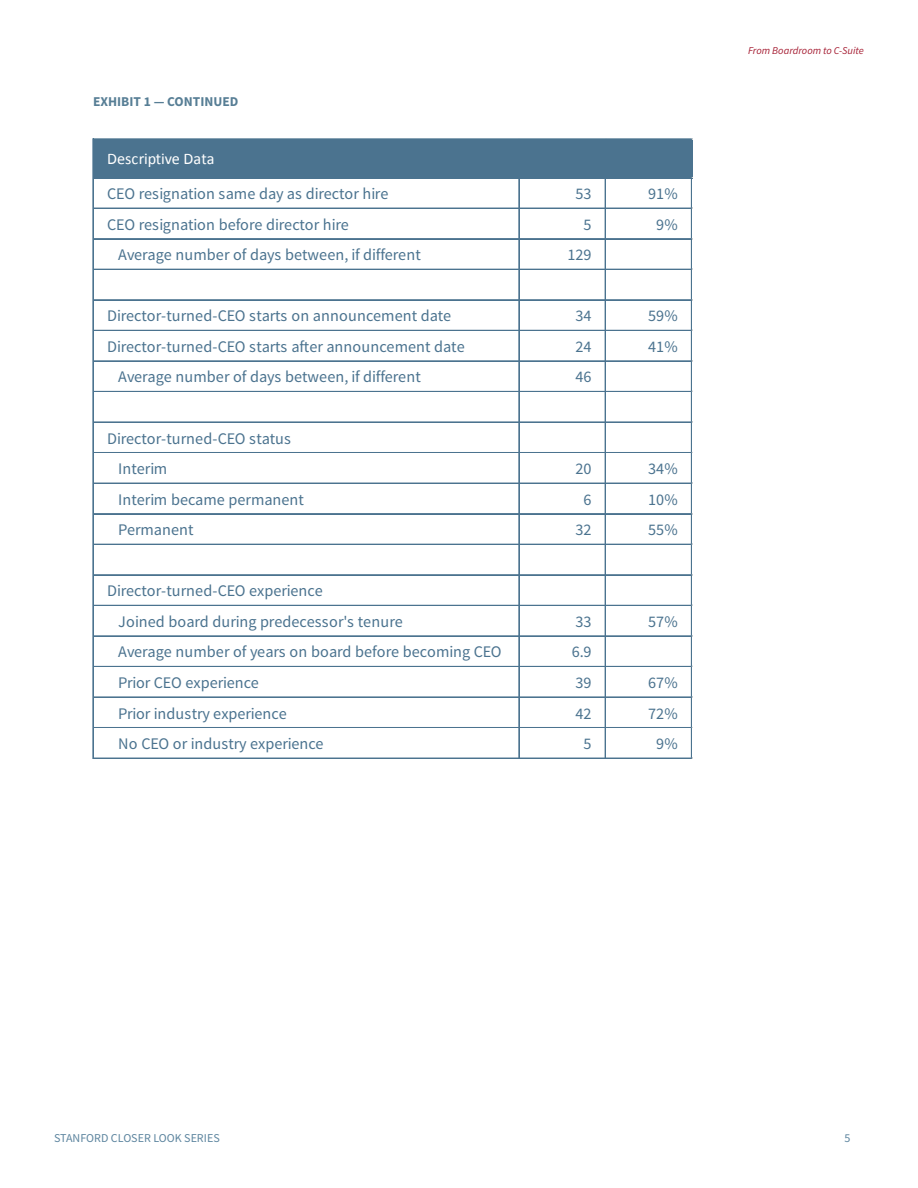
<style>
.page{position:relative;width:918px;height:1188px;background:#fff}
.page>*{position:absolute;margin:0;border:0;box-sizing:border-box;transform-origin:0 0}
.t1{font:16.2px/30.6px "Source Sans Pro";color:#4b738f}
.t2{font:16.2px "Calibri";letter-spacing:-.005em;color:#fff}
.t3{font:700 13.5px "Source Sans Pro";color:#577e95}
.t4{font:12px "Source Sans Pro";color:#5d859f}
.t5{font:italic 10.5px "Source Sans Pro";color:#a62035}
</style>
<div class="page">
<div style="left:94px;top:140px;width:598px;height:38px;background:#4b738f"></div>
<hr style="left:94px;top:139px;width:598px;height:1px;background:#4b738f">
<hr style="left:94px;top:208px;width:598px;height:1px;background:#4b738f">
<hr style="left:94px;top:238px;width:598px;height:1px;background:#4b738f">
<hr style="left:94px;top:239px;width:598px;height:1px;background:#4b738f">
<hr style="left:94px;top:269px;width:598px;height:1px;background:#4b738f">
<hr style="left:94px;top:299px;width:598px;height:1px;background:#4b738f">
<hr style="left:94px;top:300px;width:598px;height:1px;background:#4b738f">
<hr style="left:94px;top:330px;width:598px;height:1px;background:#4b738f">
<hr style="left:94px;top:361px;width:598px;height:1px;background:#4b738f">
<hr style="left:94px;top:391px;width:598px;height:1px;background:#4b738f">
<hr style="left:94px;top:422px;width:598px;height:1px;background:#4b738f">
<hr style="left:94px;top:452px;width:598px;height:1px;background:#4b738f">
<hr style="left:94px;top:483px;width:598px;height:1px;background:#4b738f">
<hr style="left:94px;top:513px;width:598px;height:1px;background:#4b738f">
<hr style="left:94px;top:514px;width:598px;height:1px;background:#4b738f">
<hr style="left:94px;top:544px;width:598px;height:1px;background:#4b738f">
<hr style="left:94px;top:574px;width:598px;height:1px;background:#4b738f">
<hr style="left:94px;top:575px;width:598px;height:1px;background:#4b738f">
<hr style="left:94px;top:605px;width:598px;height:1px;background:#4b738f">
<hr style="left:94px;top:636px;width:598px;height:1px;background:#4b738f">
<hr style="left:94px;top:666px;width:598px;height:1px;background:#4b738f">
<hr style="left:94px;top:697px;width:598px;height:1px;background:#4b738f">
<hr style="left:94px;top:727px;width:598px;height:1px;background:#4b738f">
<hr style="left:94px;top:758px;width:598px;height:1px;background:#4b738f">
<hr style="left:93px;top:139px;width:1px;height:620px;background:#4b738f">
<hr style="left:519px;top:140px;width:1px;height:619px;background:#4b738f">
<hr style="left:605px;top:140px;width:1px;height:619px;background:#4b738f">
<hr style="left:691px;top:140px;width:1px;height:619px;background:#4b738f">
<p class="t3" style="left:93px;top:93px;width:147px">EXHIBIT 1 — CONTINUED</p>
<p class="t2" style="left:107px;top:148px;width:109px">Descriptive Data</p>
<p class="t1" style="left:107px;top:179px;width:283px">CEO resignation same day as director hire</p>
<p class="t1" style="left:575px;top:179px;width:18px">53</p>
<p class="t1" style="left:648px;top:179px;width:31px">91%</p>
<p class="t1" style="left:107px;top:209px;width:243px">CEO resignation before director hire</p>
<p class="t1" style="left:584px;top:209px;width:10px">5</p>
<p class="t1" style="left:656px;top:209px;width:23px">9%</p>
<p class="t1" style="left:118px;top:240px;width:304px">Average number of days between, if different</p>
<p class="t1" style="left:567px;top:240px;width:26px">129</p>
<p class="t1" style="left:107px;top:301px;width:346px">Director-turned-CEO starts on announcement date</p>
<p class="t1" style="left:575px;top:301px;width:18px">34</p>
<p class="t1" style="left:648px;top:301px;width:31px">59%</p>
<p class="t1" style="left:107px;top:331px;width:359px">Director-turned-CEO starts after announcement date</p>
<p class="t1" style="left:575px;top:331px;width:18px">24</p>
<p class="t1" style="left:648px;top:331px;width:31px">41%</p>
<p class="t1" style="left:118px;top:362px;width:304px">Average number of days between, if different</p>
<p class="t1" style="left:575px;top:362px;width:18px">46</p>
<p class="t1" style="left:118px;top:423px;width:174px;text-indent:-11px">Director-turned-CEO status<br>Interim</p>
<p class="t1" style="left:575px;top:454px;width:18px">20</p>
<p class="t1" style="left:648px;top:454px;width:31px">34%</p>
<p class="t1" style="left:118px;top:484px;width:188px">Interim became permanent</p>
<p class="t1" style="left:584px;top:484px;width:10px">6</p>
<p class="t1" style="left:648px;top:484px;width:31px">10%</p>
<p class="t1" style="left:118px;top:515px;width:77px">Permanent</p>
<p class="t1" style="left:575px;top:515px;width:18px">32</p>
<p class="t1" style="left:648px;top:515px;width:31px">55%</p>
<p class="t1" style="left:118px;top:576px;width:286px;text-indent:-11px">Director-turned-CEO experience<br>Joined board during predecessor's tenure</p>
<p class="t1" style="left:575px;top:606px;width:18px">33</p>
<p class="t1" style="left:648px;top:606px;width:31px">57%</p>
<p class="t1" style="left:118px;top:637px;width:385px">Average number of years on board before becoming CEO</p>
<p class="t1" style="left:572px;top:637px;width:21px">6.9</p>
<p class="t1" style="left:118px;top:668px;width:142px">Prior CEO experience</p>
<p class="t1" style="left:575px;top:668px;width:18px">39</p>
<p class="t1" style="left:648px;top:668px;width:31px">67%</p>
<p class="t1" style="left:118px;top:698px;width:170px">Prior industry experience</p>
<p class="t1" style="left:575px;top:698px;width:18px">42</p>
<p class="t1" style="left:648px;top:698px;width:31px">72%</p>
<p class="t1" style="left:118px;top:729px;width:207px">No CEO or industry experience</p>
<p class="t1" style="left:584px;top:729px;width:10px">5</p>
<p class="t1" style="left:656px;top:729px;width:23px">9%</p>
<p class="t5" style="left:748px;top:44px;width:117px">From Boardroom to C-Suite</p>
<p class="t4" style="left:54px;top:1130px;width:166px">Stanford Closer LOOK series</p>
<p class="t4" style="left:845px;top:1130px;width:7px">5</p>
</div>
